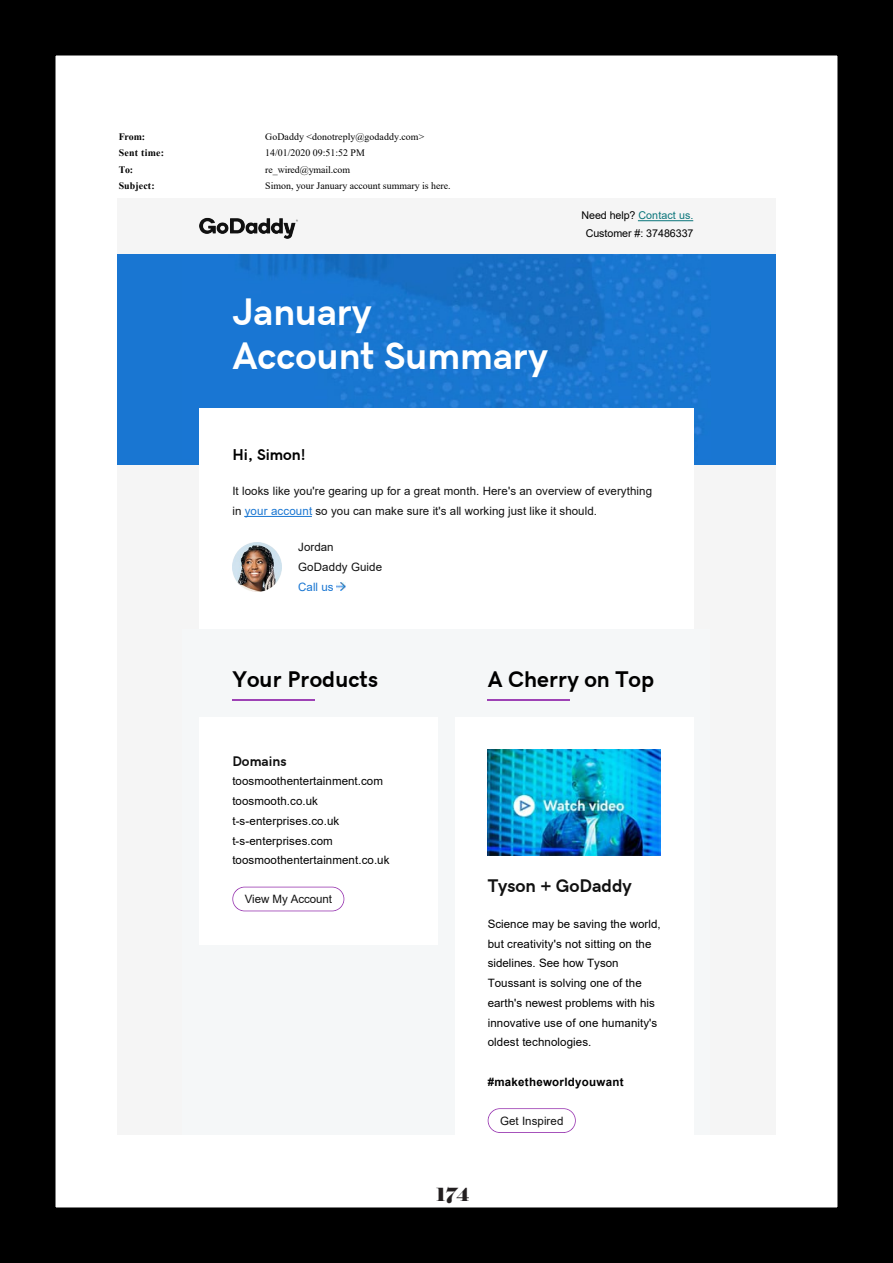
<style>
.page{position:relative;width:893px;height:1263px;background:#fff}
.page>*{position:absolute;margin:0;border:0;box-sizing:border-box;transform-origin:0 0}
.t1{font:36.3px/44.4px "f 1 k 5 dvjz ltb ewj 1 tjsejgyzt 96 n";color:#fff}
.t2{font:21.45px "f 1 k 5 dvjz ltb ewj 1 tjsejgyzt 96 n";letter-spacing:.005em;color:#000}
.t3{font:18px "Elephant";color:#231f20}
.t4{font:17.25px "f 1 k 5 dvjz ltb ewj 1 tjsejgyzt 96 n";color:#111}
.t5{font:14.85px "f 1 k 5 dvjz ltb ewj 1 tjsejgyzt 96 n";color:#000}
.t6{font:13.2px "f 1 k 5 dvjz ltb ewj 1 tjsejgyzt 96 n";color:#111}
.t7{font:11.55px/19.8px "Arial";letter-spacing:.005em;color:#000}
.t8{font:11.55px/19.8px "Arial";letter-spacing:.005em;color:#111}
.t9{font:700 11.55px "Arial";letter-spacing:.025em;color:#000}
.t10{font:10.65px/17.2px "Arial";letter-spacing:-.005em;color:#000;text-align:center}
.t11{font:9.9px "Times New Roman";color:#000}
.t12{font:700 9.9px "Times New Roman";letter-spacing:.015em;color:#000}
.s1{color:#09757a}
.s2{color:#1976d2}
</style>
<div class="page">
<hr style="left:117px;top:198px;width:659px;height:1px;background:#a0a0a0">
<div style="left:117px;top:199px;width:659px;height:55px;background:#f5f5f5"></div>
<div style="left:117px;top:254px;width:659px;height:211px;background:#1976d2"></div>
<img style="left:199px;top:254px;width:511px;height:181px">
<div style="left:199px;top:409px;width:495px;height:56px;background:#fff"></div>
<div style="left:117px;top:465px;width:659px;height:165px;background:#f5f5f5"></div>
<div style="left:199px;top:465px;width:495px;height:165px;background:#fff"></div>
<div style="left:117px;top:630px;width:659px;height:505px;background:#f5f5f5"></div>
<img style="left:199px;top:217px;width:99px;height:21px">
<hr style="left:638px;top:220px;width:55px;height:1px;background:#09757a">
<hr style="left:245px;top:516px;width:66px;height:1px;background:#1976d2">
<img style="left:232px;top:542px;width:50px;height:50px">
<svg style="left:337px;top:583px;width:8px;height:8px"></svg>
<div style="left:199px;top:717px;width:239px;height:227px;background:#fff"></div>
<hr style="left:232px;top:699px;width:83px;height:1px;background:#9e42b5">
<svg style="left:232px;top:887px;width:112px;height:24px"></svg>
<div style="left:455px;top:717px;width:239px;height:418px;background:#fff"></div>
<hr style="left:488px;top:699px;width:82px;height:1px;background:#9e42b5">
<img style="left:488px;top:750px;width:173px;height:105px">
<svg style="left:488px;top:1108px;width:88px;height:25px"></svg>
<div style="left:0;top:0;width:893px;height:1263px;border:56px solid #000"></div>
<p class="t12" style="left:119px;top:129px;width:28px">From:</p>
<p class="t11" style="left:265px;top:129px;width:160px">GoDaddy &lt;donotreply@godaddy.com&gt;</p>
<p class="t12" style="left:119px;top:146px;width:47px">Sent time:</p>
<p class="t11" style="left:265px;top:146px;width:101px">14/01/2020 09:51:52 PM</p>
<p class="t12" style="left:119px;top:162px;width:16px">To:</p>
<p class="t11" style="left:265px;top:162px;width:86px">re_wired@ymail.com</p>
<p class="t12" style="left:119px;top:179px;width:38px">Subject:</p>
<p class="t11" style="left:265px;top:179px;width:187px">Simon, your January account summary is here.</p>
<p class="t1" style="left:232px;top:290px;width:317px">January<br>Account Summary</p>
<p class="t10" style="left:582px;top:207px;width:114px">Need help? <span class="s1">Contact us.<br></span>Customer #: 37486337</p>
<p class="t5" style="left:232px;top:446px;width:75px">Hi, Simon!</p>
<p class="t8" style="left:232px;top:481px;width:421px">It looks like you're gearing up for a great month. Here's an overview of everything in <span class="s2">your account</span> so you can make sure it's all working just like it should.</p>
<p class="t8" style="left:298px;top:537px;width:86px">Jordan<br>GoDaddy Guide<br><span class="s2">Call us</span></p>
<p class="t2" style="left:232px;top:666px;width:147px">Your Products</p>
<p class="t6" style="left:232px;top:754px;width:56px">Domains</p>
<p class="t7" style="left:232px;top:771px;width:159px">toosmoothentertainment.com toosmooth.co.uk t-s-enterprises.co.uk t-s-enterprises.com toosmoothentertainment.co.uk</p>
<p class="t8" style="left:245px;top:889px;width:89px">View My Account</p>
<p class="t2" style="left:488px;top:666px;width:168px">A Cherry on Top</p>
<p class="t4" style="left:488px;top:875px;width:146px">Tyson + GoDaddy</p>
<p class="t7" style="left:488px;top:914px;width:175px">Science may be saving the world, but creativity's not sitting on the sidelines. See how Tyson<br>Toussant is solving one of the earth's newest problems with his innovative use of one humanity's oldest technologies.</p>
<p class="t9" style="left:488px;top:1074px;width:137px">#maketheworldyouwant</p>
<p class="t8" style="left:500px;top:1111px;width:65px">Get Inspired</p>
<h3 class="t3" style="left:436px;top:1183px;width:35px">174</h3>
</div>
